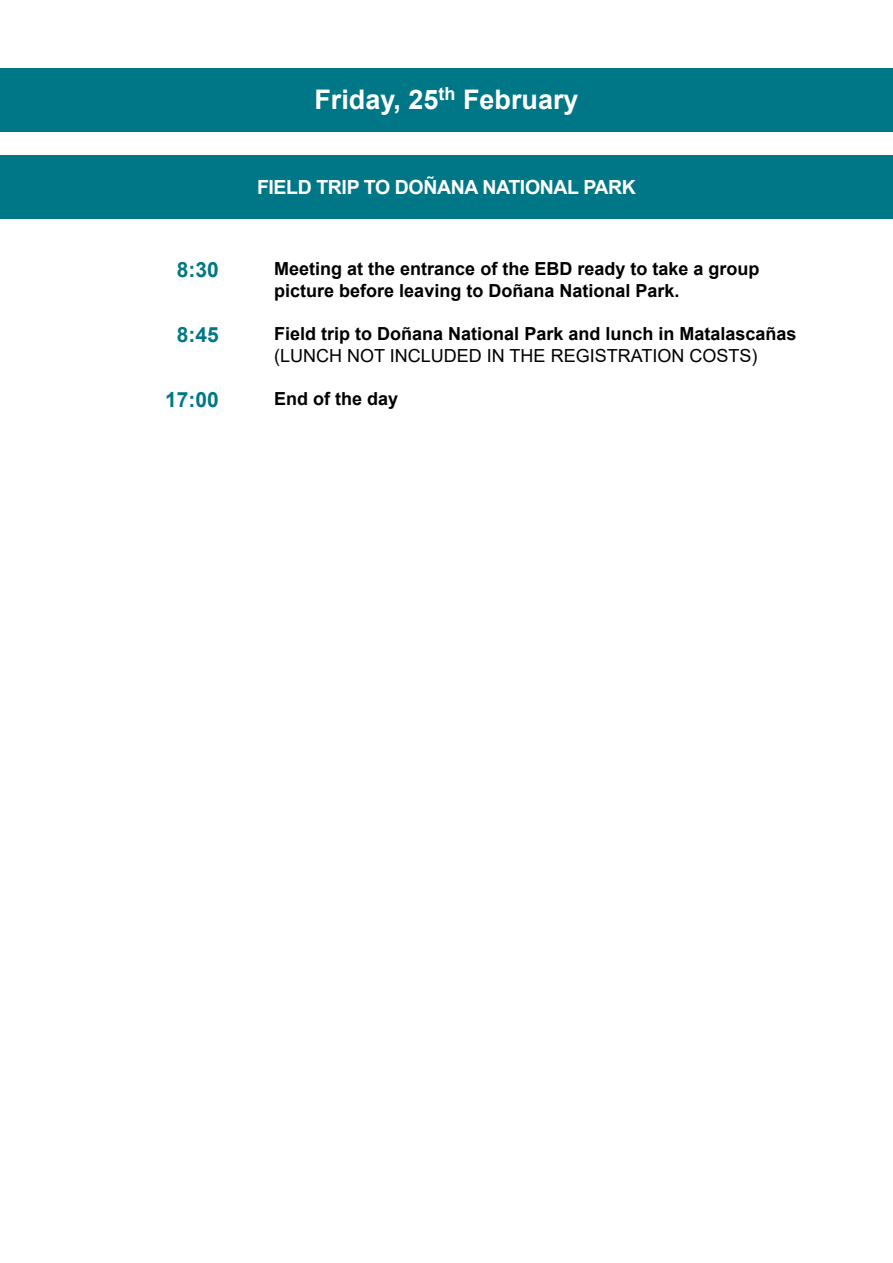
<style>
.page{position:relative;width:893px;height:1263px;background:#fff}
.page>*{position:absolute;margin:0;border:0;box-sizing:border-box;transform-origin:0 0}
.t1{font:700 27px "Arial";color:#fff}
.t2{font:700 21px "Arial";color:#007787}
.t3{font:700 19.5px "Arial";letter-spacing:-.02em;color:#fff}
.t4{font:700 18px/21.6px "Arial";color:#000}
.t5{font:18px "Arial";color:#000}
</style>
<div class="page">
<div style="left:0;top:68px;width:893px;height:63px;background:#007787"></div>
<div style="left:0;top:155px;width:893px;height:63px;background:#007787"></div>
<p class="t2" style="left:177px;top:255px;width:44px">8:30</p>
<p class="t2" style="left:177px;top:320px;width:44px">8:45</p>
<p class="t2" style="left:165px;top:385px;width:55px">17:00</p>
<h1 class="t1" style="left:314px;top:81px;width:266px">Friday, 25<sup>th</sup> February</h1>
<p class="t3" style="left:257px;top:173px;width:380px">FIELD TRIP TO DOÑANA NATIONAL PARK</p>
<p class="t4" style="left:274px;top:258px;width:487px">Meeting at the entrance of the EBD ready to take a group picture before leaving to Doñana National Park.</p>
<p class="t4" style="left:274px;top:323px;width:524px">Field trip to Doñana National Park and lunch in Matalascañas</p>
<p class="t5" style="left:274px;top:343px;width:485px">(LUNCH NOT INCLUDED IN THE REGISTRATION COSTS)</p>
<p class="t4" style="left:274px;top:388px;width:126px">End of the day</p>
</div>
